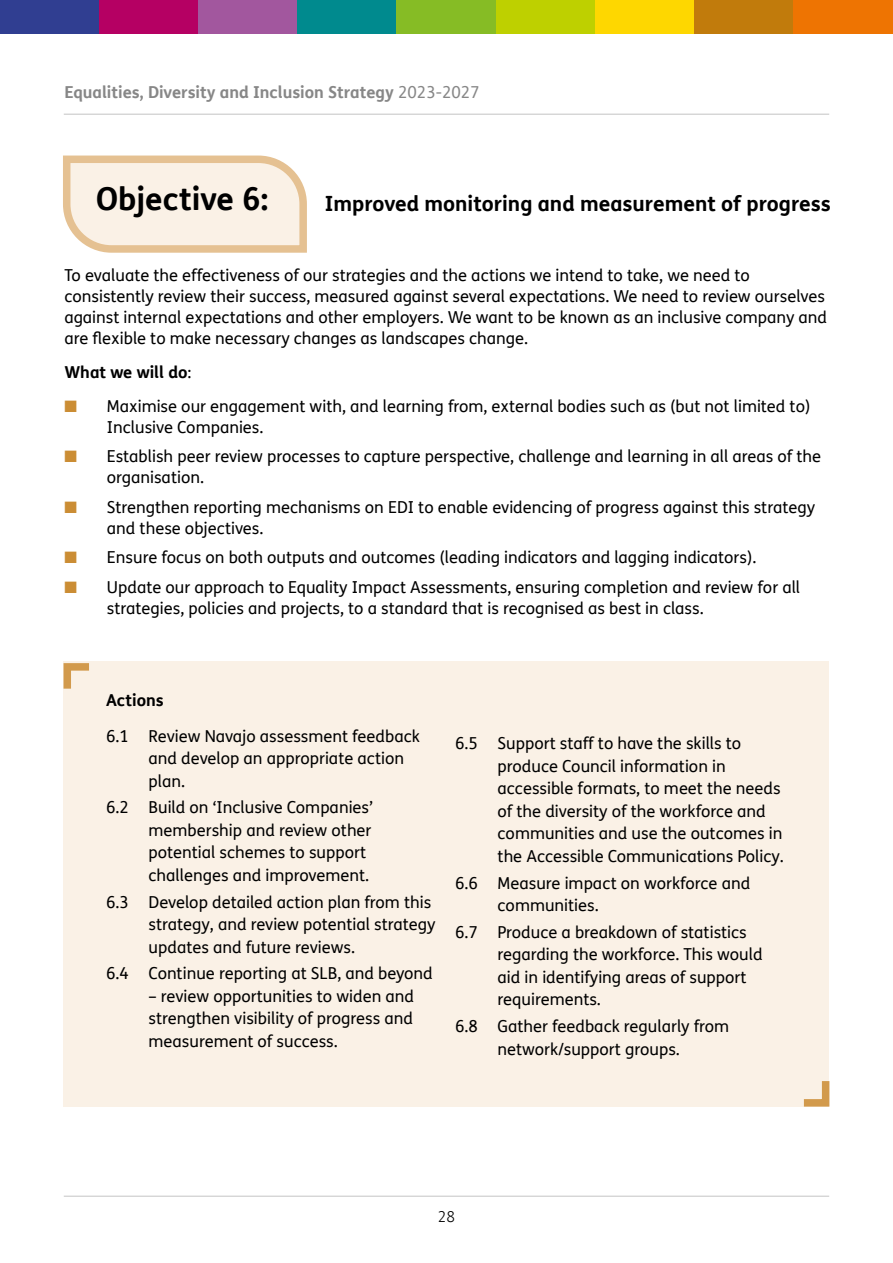
<style>
.page{position:relative;width:893px;height:1263px;background:#fff}
.page>*{position:absolute;margin:0;border:0;box-sizing:border-box;transform-origin:0 0}
.Body{font:700 31.5px "FS Me";color:#000}
.Body-2{font:700 21px "FS Me";color:#000}
.Body-3{font:16.5px/22.5px "FS Me";color:#000}
.t1{font:700 16.5px "FS Me";color:#878787}
.Body-4{font:700 16.5px "FS Me";color:#000}
.t2{font:300 15px "FS Me";color:#000}
.s1{font-weight:400}
.s2{color:#cb8d34}
</style>
<div class="page">
<hr style="left:64px;top:114px;width:765px;height:1px;background:#c6c6c6">
<hr style="left:64px;top:1196px;width:765px;height:1px;background:#c6c6c6">
<div style="left:0;top:0;width:99px;height:33px;background:#303e91"></div>
<div style="left:496px;top:0;width:99px;height:33px;background:#bed000"></div>
<div style="left:99px;top:0;width:99px;height:33px;background:#b50063"></div>
<div style="left:198px;top:0;width:100px;height:33px;background:#a2579e"></div>
<div style="left:298px;top:0;width:99px;height:33px;background:#008a8e"></div>
<div style="left:397px;top:0;width:99px;height:33px;background:#86bc25"></div>
<div style="left:595px;top:0;width:99px;height:33px;background:#fed700"></div>
<div style="left:694px;top:0;width:100px;height:33px;background:#c17b0c"></div>
<div style="left:794px;top:0;width:99px;height:33px;background:#ee7402"></div>
<hr style="left:892px;top:0;width:1px;height:33px;background:#303e91">
<svg style="left:63px;top:155px;width:244px;height:98px;background:#f6e8d7"></svg>
<div style="left:64px;top:661px;width:765px;height:446px;background:#faf1e6"></div>
<svg style="left:63px;top:661px;width:26px;height:35px"></svg>
<svg style="left:803px;top:1081px;width:27px;height:26px"></svg>
<p class="t1" style="left:64px;top:79px;width:417px">Equalities, Diversity and Inclusion Strategy <span class="s1">2023-2027</span></p>
<p class="Body" style="left:96px;top:174px;width:174px">Objective 6:</p>
<p class="Body-2" style="left:325px;top:188px;width:507px">Improved monitoring and measurement of progress</p>
<p class="Body-3" style="left:64px;top:265px;width:764px;line-height:21px">To evaluate the effectiveness of our strategies and the actions we intend to take, we need to consistently review their success, measured against several expectations. We need to review ourselves against internal expectations and other employers. We want to be known as an inclusive company and are flexible to make necessary changes as landscapes change.</p>
<p class="Body-4" style="left:64px;top:359px;width:129px">What we will do<span class="s1">:</span></p>
<p class="Body-3" style="left:107px;top:395px;width:705px;line-height:21px;text-indent:-43px"><span class="s2">■</span> Maximise our engagement with, and learning from, external bodies such as (but not limited to)<br>Inclusive Companies.</p>
<p class="Body-3" style="left:107px;top:446px;width:716px;line-height:21px;text-indent:-43px"><span class="s2">■</span> Establish peer review processes to capture perspective, challenge and learning in all areas of the organisation.</p>
<p class="Body-3" style="left:107px;top:496px;width:710px;line-height:21px;text-indent:-43px"><span class="s2">■</span> Strengthen reporting mechanisms on EDI to enable evidencing of progress against this strategy and these objectives.</p>
<p class="Body-3" style="left:64px;top:546px;width:693px"><span class="s2">■</span> Ensure focus on both outputs and outcomes (leading indicators and lagging indicators).</p>
<p class="Body-3" style="left:107px;top:576px;width:695px;line-height:21px;text-indent:-43px"><span class="s2">■</span> Update our approach to Equality Impact Assessments, ensuring completion and review for all strategies, policies and projects, to a standard that is recognised as best in class.</p>
<p class="Body-4" style="left:106px;top:688px;width:59px">Actions</p>
<p class="Body-3" style="left:149px;top:724px;width:273px;text-indent:-43px">6.1 Review Navajo assessment feedback and develop an appropriate action plan.</p>
<p class="Body-3" style="left:149px;top:796px;width:226px;text-indent:-43px">6.2 Build on ‘Inclusive Companies’ membership and review other potential schemes to support challenges and improvement.</p>
<p class="Body-3" style="left:149px;top:890px;width:288px;text-indent:-43px">6.3 Develop detailed action plan from this strategy, and review potential strategy updates and future reviews.</p>
<p class="Body-3" style="left:106px;top:962px;width:328px">6.4 Continue reporting at SLB, and beyond</p>
<p class="Body-3" style="left:149px;top:984px;width:267px;text-align:justify">– review opportunities to widen and strengthen visibility of progress and measurement of success.</p>
<p class="Body-3" style="left:498px;top:732px;width:288px;text-indent:-43px">6.5 Support staff to have the skills to produce Council information in accessible formats, to meet the needs of the diversity of the workforce and communities and use the outcomes in the Accessible Communications Policy.</p>
<p class="Body-3" style="left:498px;top:871px;width:254px;text-indent:-43px">6.6 Measure impact on workforce and communities.</p>
<p class="Body-3" style="left:498px;top:921px;width:266px;text-indent:-43px">6.7 Produce a breakdown of statistics regarding the workforce. This would aid in identifying areas of support requirements.</p>
<p class="Body-3" style="left:455px;top:1015px;width:276px;text-align:center">6.8 Gather feedback regularly from network/support groups.</p>
<p class="t2" style="left:438px;top:1206px;width:19px">28</p>
</div>
